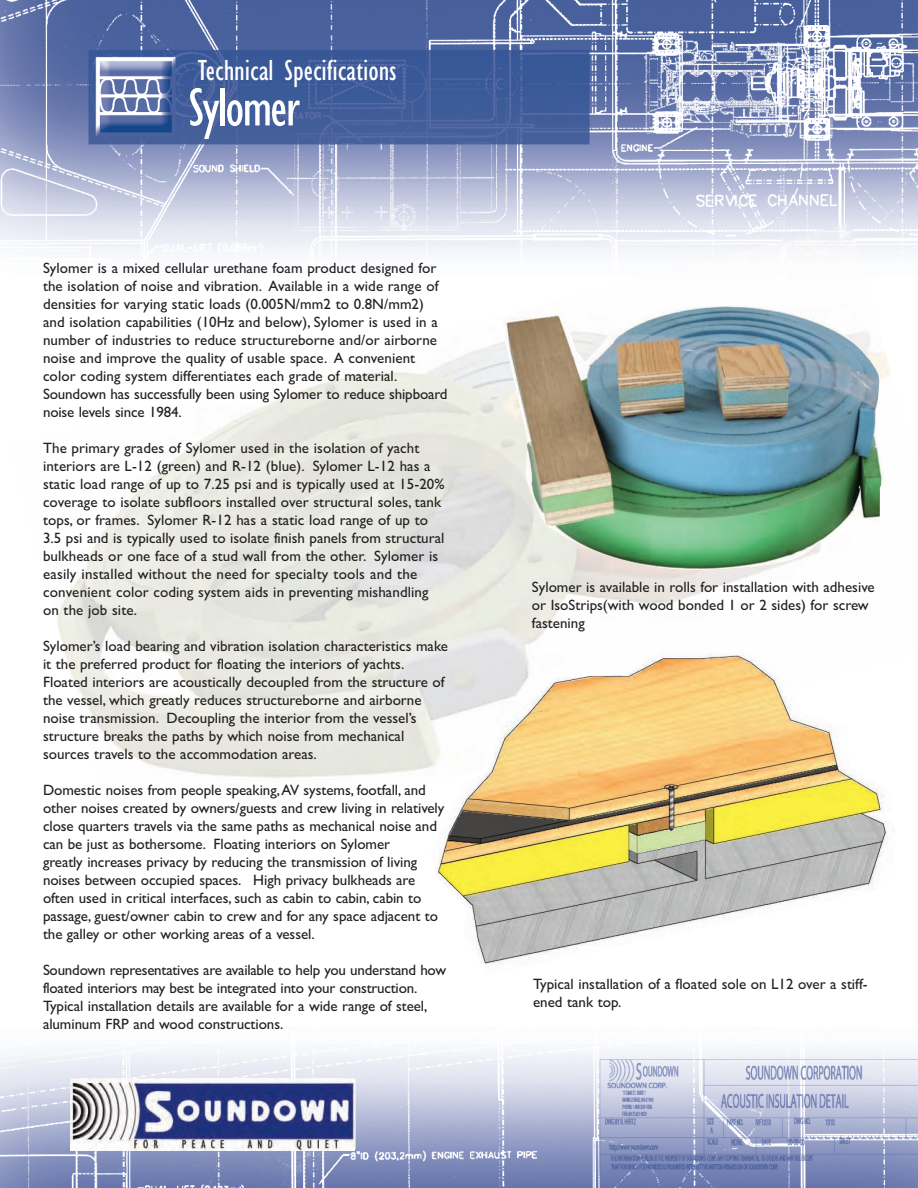
<style>
.page{position:relative;width:918px;height:1188px;background:#fff}
.page>*{position:absolute;margin:0;border:0;box-sizing:border-box;transform-origin:0 0}
.t1{font:condensed 55.5px "Gill Sans";letter-spacing:-.035em;color:#fff}
.t2{font:condensed 30px "Gill Sans";color:#fff}
.t3{font:15px/18px "Gill Sans";color:#231f20}
</style>
<div class="page">
<img style="left:0;top:0;width:918px;height:1188px">
<img style="left:71px;top:1079px;width:284px;height:71px">
<img style="left:10px;top:222px;width:908px;height:644px">
<img style="left:431px;top:651px;width:463px;height:324px">
<img style="left:503px;top:305px;width:382px;height:265px">
<h2 class="t2" style="left:198px;top:52px;width:200px">Technical Specifications</h2>
<h1 class="t1" style="left:189px;top:74px;width:113px">Sylomer</h1>
<p class="t3" style="left:43px;top:259px;width:406px">Sylomer is a mixed cellular urethane foam product designed for the isolation of noise and vibration. Available in a wide range of densities for varying static loads (0.005N/mm2 to 0.8N/mm2) and isolation capabilities (10Hz and below), Sylomer is used in a number of industries to reduce structureborne and/or airborne noise and improve the quality of usable space. A convenient color coding system differentiates each grade of material.<br>Soundown has successfully been using Sylomer to reduce shipboard noise levels since 1984.</p>
<p class="t3" style="left:43px;top:439px;width:403px">The primary grades of Sylomer used in the isolation of yacht interiors are L-12 (green) and R-12 (blue). Sylomer L-12 has a static load range of up to 7.25 psi and is typically used at 15-20% coverage to isolate subfloors installed over structural soles, tank tops, or frames. Sylomer R-12 has a static load range of up to 3.5 psi and is typically used to isolate finish panels from structural bulkheads or one face of a stud wall from the other. Sylomer is easily installed without the need for specialty tools and the convenient color coding system aids in preventing mishandling on the job site.</p>
<p class="t3" style="left:43px;top:637px;width:406px">Sylomer’s load bearing and vibration isolation characteristics make it the preferred product for floating the interiors of yachts.<br>Floated interiors are acoustically decoupled from the structure of the vessel, which greatly reduces structureborne and airborne noise transmission. Decoupling the interior from the vessel’s structure breaks the paths by which noise from mechanical sources travels to the accommodation areas.</p>
<p class="t3" style="left:43px;top:781px;width:403px">Domestic noises from people speaking,AV systems, footfall, and other noises created by owners/guests and crew living in relatively close quarters travels via the same paths as mechanical noise and can be just as bothersome. Floating interiors on Sylomer<br>greatly increases privacy by reducing the transmission of living noises between occupied spaces. High privacy bulkheads are often used in critical interfaces, such as cabin to cabin, cabin to passage, guest/owner cabin to crew and for any space adjacent to the galley or other working areas of a vessel.</p>
<p class="t3" style="left:43px;top:961px;width:405px">Soundown representatives are available to help you understand how floated interiors may best be integrated into your construction.<br>Typical installation details are available for a wide range of steel, aluminum FRP and wood constructions.</p>
<p class="t3" style="left:532px;top:578px;width:344px">Sylomer is available in rolls for installation with adhesive or IsoStrips(with wood bonded 1 or 2 sides) for screw fastening</p>
<p class="t3" style="left:533px;top:974px;width:336px">Typical installation of a floated sole on L12 over a stiff&shy;ened tank top.</p>
</div>
